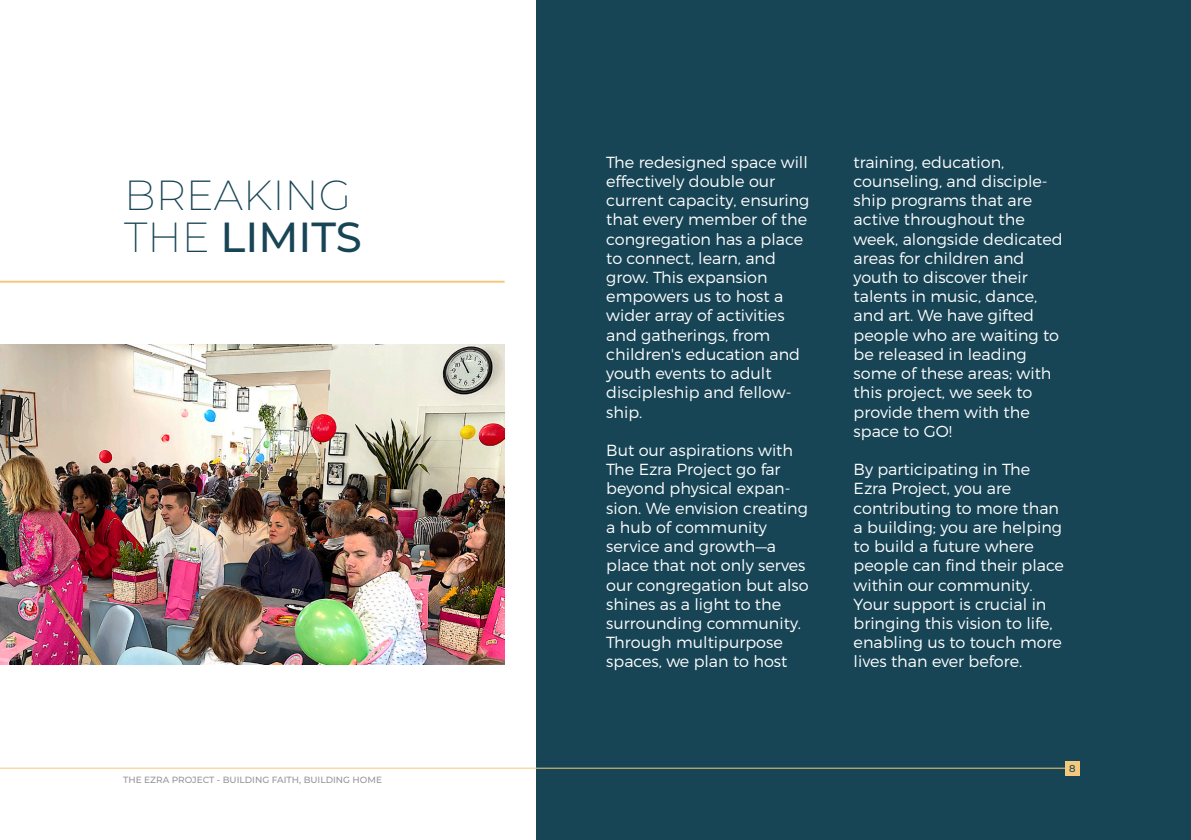
<style>
.page{position:relative;width:1191px;height:840px;background:#fff}
.page>*{position:absolute;margin:0;border:0;box-sizing:border-box;transform-origin:0 0}
.t1{font:200 42px/42.4px "Montserrat";color:#184556}
.t2{font:300 16px/19.2px "Montserrat";color:#fff}
.t3{font:500 10px "Montserrat";color:#184556}
.t4{font:500 9px "Montserrat";color:#939598}
.s1{font-weight:500}
</style>
<div class="page">
<img style="left:0;top:344px;width:504px;height:320px">
<div style="left:536px;top:0;width:655px;height:839px;background:#184556"></div>
<hr style="left:0;top:280px;width:504px;height:2px;background:#f5c97d">
<hr style="left:0;top:767px;width:1068px;height:1px;background:#f5c97d">
<div style="left:1065px;top:760px;width:14px;height:15px;background:#f5c97d"></div>
<h1 class="t1" style="left:124px;top:172px;width:239px">BREAKING<br>THE <span class="s1">LIMITS</span></h1>
<p class="t4" style="left:123px;top:773px;width:260px">THE EZRA PROJECT - BUILDING FAITH, BUILDING HOME</p>
<p class="t2" style="left:606px;top:152px;width:205px">The redesigned space will effectively double our current capacity, ensuring that every member of the congregation has a place to connect, learn, and grow. This expansion empowers us to host a wider array of activities and gatherings, from children's education and youth events to adult discipleship and fellow&shy;ship.</p>
<p class="t2" style="left:606px;top:440px;width:204px">But our aspirations with<br>The Ezra Project go far beyond physical expan&shy;sion. We envision creating a hub of community service and growth—a place that not only serves our congregation but also shines as a light to the surrounding community.<br>Through multipurpose spaces, we plan to host</p>
<p class="t2" style="left:853px;top:152px;width:211px">training, education, counseling, and disciple&shy;ship programs that are active throughout the week, alongside dedicated areas for children and youth to discover their talents in music, dance, and art. We have gifted people who are waiting to be released in leading some of these areas; with this project, we seek to provide them with the space to GO!</p>
<p class="t2" style="left:853px;top:459px;width:212px">By participating in The<br>Ezra Project, you are contributing to more than a building; you are helping to build a future where people can find their place within our community.<br>Your support is crucial in bringing this vision to life, enabling us to touch more lives than ever before.</p>
<p class="t3" style="left:1069px;top:760px;width:8px">8</p>
</div>
